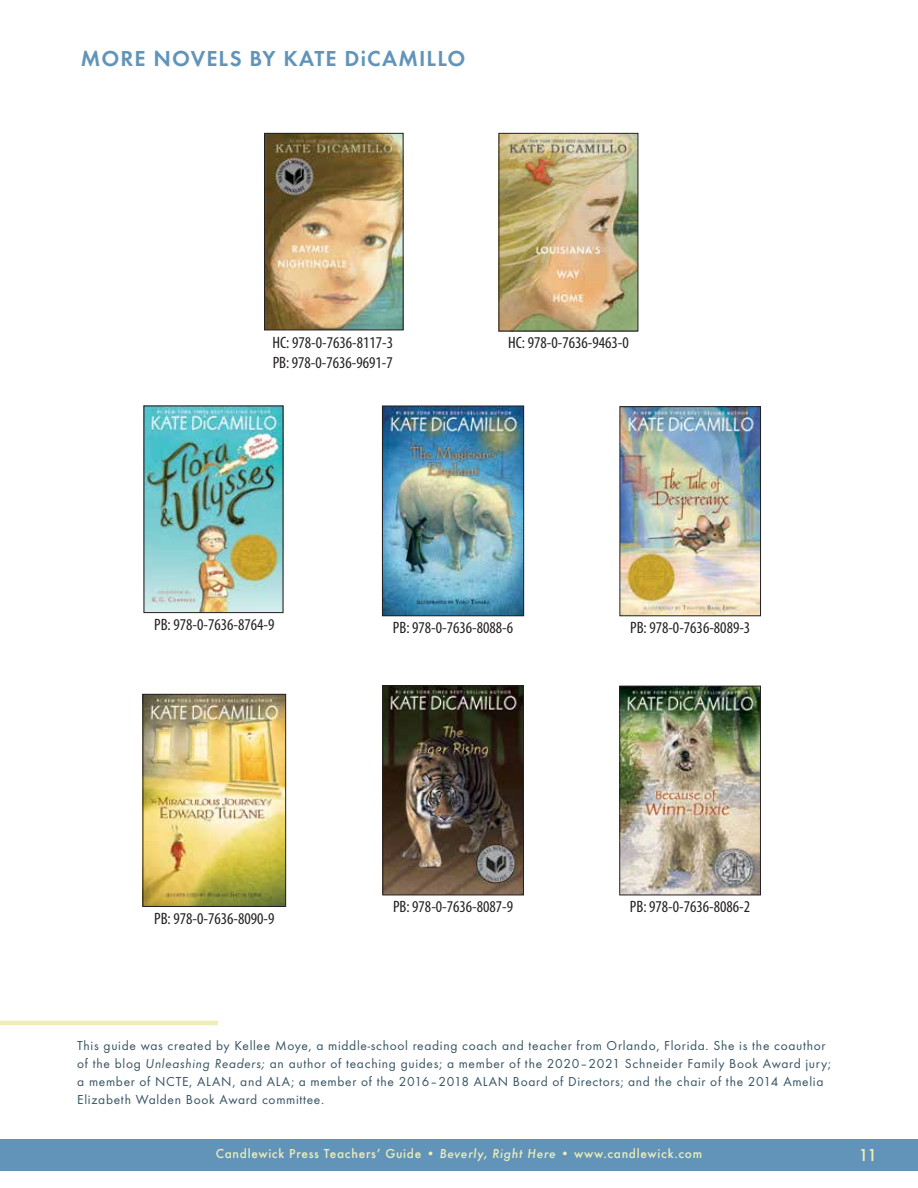
<style>
.page{position:relative;width:918px;height:1188px;background:#fff}
.page>*{position:absolute;margin:0;border:0;box-sizing:border-box;transform-origin:0 0}
.t1{font:600 22.5px "Futura T";letter-spacing:.05em;color:#6294b9}
.t2{font:500 18px "Futura T";color:#efeeb6}
.t3{font:condensed 16.5px/19.8px "Myriad Pro";color:#231f20}
.t4{font:13.5px/18px "Futura T";letter-spacing:.05em;color:#355262}
.t5{font:500 13.5px "Futura T";letter-spacing:.05em;color:#efeeb6}
.s1{font-style:italic}
</style>
<div class="page">
<div style="left:0;top:1139px;width:918px;height:32px;background:#6294b9"></div>
<img style="left:621px;top:688px;width:138px;height:205px">
<div style="left:619px;top:686px;width:142px;height:209px;border:1px solid #231f20"></div>
<img style="left:266px;top:135px;width:135px;height:193px">
<div style="left:264px;top:133px;width:139px;height:197px;border:1px solid #231f20"></div>
<img style="left:384px;top:687px;width:138px;height:206px">
<div style="left:382px;top:685px;width:142px;height:210px;border:1px solid #231f20"></div>
<img style="left:621px;top:408px;width:138px;height:206px">
<div style="left:619px;top:406px;width:142px;height:210px;border:1px solid #231f20"></div>
<img style="left:384px;top:408px;width:138px;height:206px">
<div style="left:382px;top:406px;width:142px;height:210px;border:1px solid #231f20"></div>
<img style="left:145px;top:696px;width:139px;height:209px">
<div style="left:143px;top:694px;width:143px;height:213px;border:1px solid #231f20"></div>
<img style="left:501px;top:135px;width:135px;height:194px">
<div style="left:499px;top:133px;width:139px;height:198px;border:1px solid #231f20"></div>
<img style="left:146px;top:408px;width:135px;height:203px">
<hr style="left:2px;top:1021px;width:214px;height:4px;background:#efeeb6">
<h1 class="t1" style="left:81px;top:45px;width:386px">MORE NOVELS BY KATE DiCAMILLO</h1>
<p class="t3" style="left:272px;top:333px;width:122px">HC: 978-0-7636-8117-3<br>PB: 978-0-7636-9691-7</p>
<p class="t3" style="left:508px;top:333px;width:122px">HC: 978-0-7636-9463-0</p>
<p class="t3" style="left:154px;top:614px;width:122px">PB: 978-0-7636-8764-9</p>
<p class="t3" style="left:154px;top:908px;width:122px">PB: 978-0-7636-8090-9</p>
<p class="t3" style="left:393px;top:617px;width:122px">PB: 978-0-7636-8088-6</p>
<p class="t3" style="left:630px;top:617px;width:122px">PB: 978-0-7636-8089-3</p>
<p class="t3" style="left:393px;top:897px;width:122px">PB: 978-0-7636-8087-9</p>
<p class="t3" style="left:630px;top:897px;width:122px">PB: 978-0-7636-8086-2</p>
<p class="t4" style="left:77px;top:1036px;width:755px">This guide was created by Kellee Moye, a middle-school reading coach and teacher from Orlando, Florida. She is the coauthor of the blog <span class="s1">Unleashing Readers;</span> an author of teaching guides; a member of the 2020–2021 Schneider Family Book Award jury; a member of NCTE, ALAN, and ALA; a member of the 2016–2018 ALAN Board of Directors; and the chair of the 2014 Amelia Elizabeth Walden Book Award committee.</p>
<p class="t5" style="left:216px;top:1146px;width:488px">Candlewick Press Teachers’ Guide • <span class="s1">Beverly, Right Here</span> • www.candlewick.com</p>
<h2 class="t2" style="left:858px;top:1145px;width:20px">11</h2>
</div>
